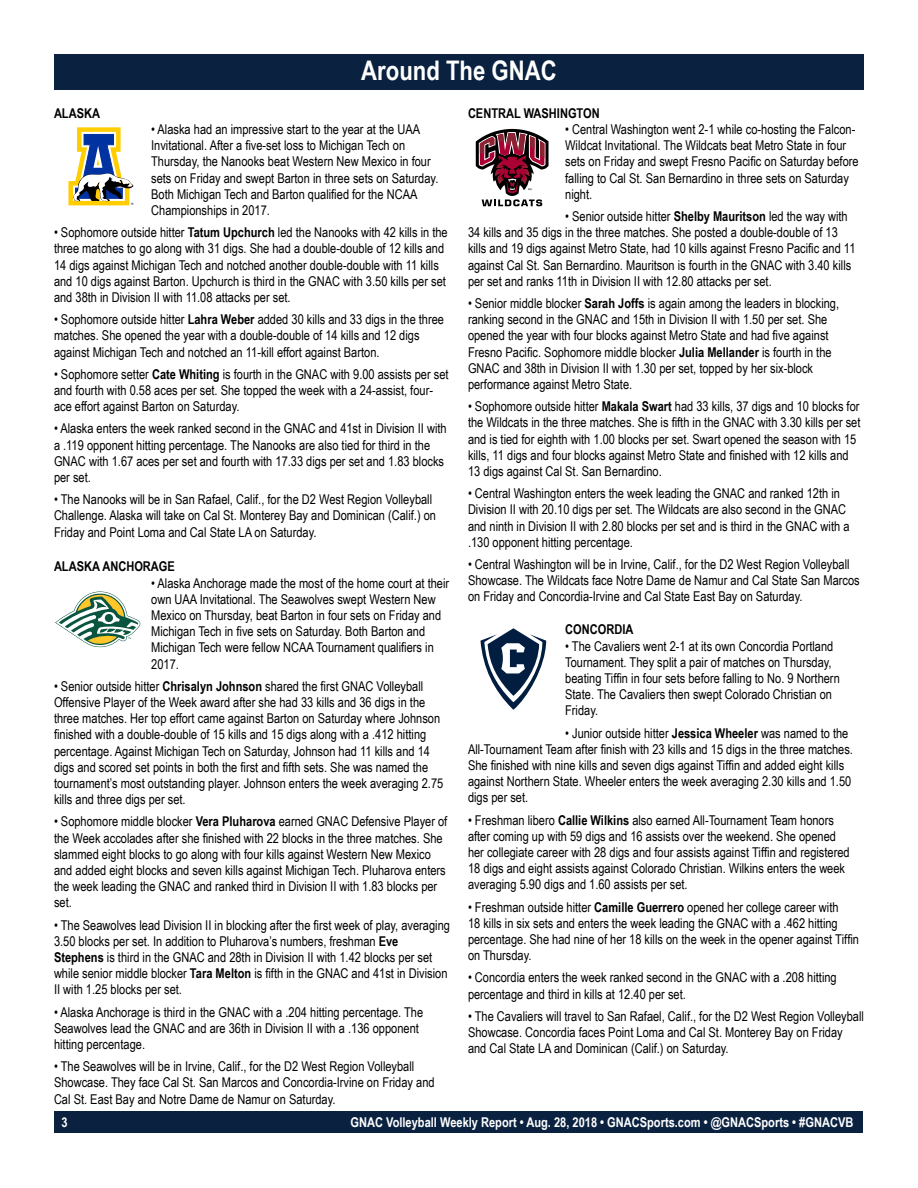
<style>
.page{position:relative;width:918px;height:1188px;background:#fff}
.page>*{position:absolute;margin:0;border:0;box-sizing:border-box;transform-origin:0 0}
.t1{font:700 27px "Arial Narrow";color:#fff}
.t2{font:13.5px/16.2px "Arial Narrow";color:#000}
.t3{font:700 13.5px "Arial Narrow";color:#fff}
.t4{font:700 13.5px "Arial Narrow";color:#000}
.t5{font:3.3px "Helvetica";color:#000}
.s1{font-weight:700}
</style>
<div class="page">
<div style="left:55px;top:1111px;width:808px;height:22px;background:#0a2240"></div>
<div style="left:54px;top:54px;width:810px;height:36px;background:#0a2240"></div>
<svg style="left:55px;top:592px;width:86px;height:55px"></svg>
<div style="left:105px;top:614px;width:8px;height:8px;background:#095540;border-radius:50%"></div>
<svg style="left:475px;top:128px;width:74px;height:78px"></svg>
<svg style="left:480px;top:628px;width:66px;height:82px"></svg>
<svg style="left:68px;top:127px;width:65px;height:78px"></svg>
<h1 class="t1" style="left:361px;top:50px;width:197px">Around The GNAC</h1>
<p class="t4" style="left:54px;top:103px;width:48px">ALASKA</p>
<p class="t2" style="left:151px;top:121px;width:289px">• Alaska had an impressive start to the year at the UAA Invitational. After a five-set loss to Michigan Tech on Thursday, the Nanooks beat Western New Mexico in four sets on Friday and swept Barton in three sets on Saturday.<br>Both Michigan Tech and Barton qualified for the NCAA Championships in 2017.</p>
<p class="t2" style="left:54px;top:224px;width:395px">• Sophomore outside hitter <span class="s1">Tatum Upchurch</span> led the Nanooks with 42 kills in the three matches to go along with 31 digs. She had a double-double of 12 kills and 14 digs against Michigan Tech and notched another double-double with 11 kills and 10 digs against Barton. Upchurch is third in the GNAC with 3.50 kills per set and 38th in Division II with 11.08 attacks per set.</p>
<p class="t2" style="left:54px;top:311px;width:392px">• Sophomore outside hitter <span class="s1">Lahra Weber</span> added 30 kills and 33 digs in the three matches. She opened the year with a double-double of 14 kills and 12 digs against Michigan Tech and notched an 11-kill effort against Barton.</p>
<p class="t2" style="left:54px;top:365px;width:396px">• Sophomore setter <span class="s1">Cate Whiting</span> is fourth in the GNAC with 9.00 assists per set and fourth with 0.58 aces per set. She topped the week with a 24-assist, four&shy;ace effort against Barton on Saturday.</p>
<p class="t2" style="left:54px;top:420px;width:394px">• Alaska enters the week ranked second in the GNAC and 41st in Division II with a .119 opponent hitting percentage. The Nanooks are also tied for third in the GNAC with 1.67 aces per set and fourth with 17.33 digs per set and 1.83 blocks per set.</p>
<p class="t2" style="left:54px;top:491px;width:384px">• The Nanooks will be in San Rafael, Calif., for the D2 West Region Volleyball<br>Challenge. Alaska will take on Cal St. Monterey Bay and Dominican (Calif.) on<br>Friday and Point Loma and Cal State LA on Saturday.</p>
<p class="t5" style="left:131px;top:202px;width:4px">®</p>
<p class="t4" style="left:54px;top:556px;width:122px">ALASKA ANCHORAGE</p>
<p class="t2" style="left:151px;top:574px;width:300px">• Alaska Anchorage made the most of the home court at their own UAA Invitational. The Seawolves swept Western New Mexico on Thursday, beat Barton in four sets on Friday and Michigan Tech in five sets on Saturday. Both Barton and Michigan Tech were fellow NCAA Tournament qualifiers in 2017.</p>
<p class="t2" style="left:54px;top:677px;width:391px">• Senior outside hitter <span class="s1">Chrisalyn Johnson</span> shared the first GNAC Volleyball Offensive Player of the Week award after she had 33 kills and 36 digs in the three matches. Her top effort came against Barton on Saturday where Johnson finished with a double-double of 15 kills and 15 digs along with a .412 hitting percentage. Against Michigan Tech on Saturday, Johnson had 11 kills and 14 digs and scored set points in both the first and fifth sets. She was named the tournament’s most outstanding player. Johnson enters the week averaging 2.75 kills and three digs per set.</p>
<p class="t2" style="left:54px;top:813px;width:395px">• Sophomore middle blocker <span class="s1">Vera Pluharova</span> earned GNAC Defensive Player of the Week accolades after she finished with 22 blocks in the three matches. She slammed eight blocks to go along with four kills against Western New Mexico and added eight blocks and seven kills against Michigan Tech. Pluharova enters the week leading the GNAC and ranked third in Division II with 1.83 blocks per set.</p>
<p class="t2" style="left:54px;top:916px;width:398px">• The Seawolves lead Division II in blocking after the first week of play, averaging 3.50 blocks per set. In addition to Pluharova’s numbers, freshman <span class="s1">Eve Stephens</span> is third in the GNAC and 28th in Division II with 1.42 blocks per set while senior middle blocker <span class="s1">Tara Melton</span> is fifth in the GNAC and 41st in Division II with 1.25 blocks per set.</p>
<p class="t2" style="left:54px;top:1003px;width:371px">• Alaska Anchorage is third in the GNAC with a .204 hitting percentage. The<br>Seawolves lead the GNAC and are 36th in Division II with a .136 opponent hitting percentage.</p>
<p class="t2" style="left:54px;top:1058px;width:382px">• The Seawolves will be in Irvine, Calif., for the D2 West Region Volleyball<br>Showcase. They face Cal St. San Marcos and Concordia-Irvine on Friday and<br>Cal St. East Bay and Notre Dame de Namur on Saturday.</p>
<p class="t4" style="left:468px;top:103px;width:133px">CENTRAL WASHINGTON</p>
<p class="t2" style="left:565px;top:121px;width:295px">• Central Washington went 2-1 while co-hosting the Falcon-Wildcat Invitational. The Wildcats beat Metro State in four sets on Friday and swept Fresno Pacific on Saturday before falling to Cal St. San Bernardino in three sets on Saturday night.</p>
<p class="t2" style="left:468px;top:208px;width:389px;text-indent:97px">• Senior outside hitter <span class="s1">Shelby Mauritson</span> led the way with 34 kills and 35 digs in the three matches. She posted a double-double of 13 kills and 19 digs against Metro State, had 10 kills against Fresno Pacific and 11 against Cal St. San Bernardino. Mauritson is fourth in the GNAC with 3.40 kills per set and ranks 11th in Division II with 12.80 attacks per set.</p>
<p class="t2" style="left:468px;top:295px;width:373px">• Senior middle blocker <span class="s1">Sarah Joffs</span> is again among the leaders in blocking, ranking second in the GNAC and 15th in Division II with 1.50 per set. She opened the year with four blocks against Metro State and had five against Fresno Pacific. Sophomore middle blocker <span class="s1">Julia Mellander</span> is fourth in the GNAC and 38th in Division II with 1.30 per set, topped by her six-block performance against Metro State.</p>
<p class="t2" style="left:468px;top:398px;width:394px">• Sophomore outside hitter <span class="s1">Makala Swart</span> had 33 kills, 37 digs and 10 blocks for the Wildcats in the three matches. She is fifth in the GNAC with 3.30 kills per set and is tied for eighth with 1.00 blocks per set. Swart opened the season with 15 kills, 11 digs and four blocks against Metro State and finished with 12 kills and 13 digs against Cal St. San Bernardino.</p>
<p class="t2" style="left:468px;top:485px;width:383px">• Central Washington enters the week leading the GNAC and ranked 12th in Division II with 20.10 digs per set. The Wildcats are also second in the GNAC and ninth in Division II with 2.80 blocks per set and is third in the GNAC with a .130 opponent hitting percentage.</p>
<p class="t2" style="left:468px;top:556px;width:393px">• Central Washington will be in Irvine, Calif., for the D2 West Region Volleyball<br>Showcase. The Wildcats face Notre Dame de Namur and Cal State San Marcos on Friday and Concordia-Irvine and Cal State East Bay on Saturday.</p>
<p class="t4" style="left:565px;top:619px;width:70px">CONCORDIA</p>
<p class="t2" style="left:565px;top:637px;width:276px">• The Cavaliers went 2-1 at its own Concordia Portland Tournament. They split a pair of matches on Thursday, beating Tiffin in four sets before falling to No. 9 Northern State. The Cavaliers then swept Colorado Christian on Friday.</p>
<p class="t2" style="left:468px;top:724px;width:387px;text-indent:97px">• Junior outside hitter <span class="s1">Jessica Wheeler</span> was named to the All-Tournament Team after finish with 23 kills and 15 digs in the three matches.<br>She finished with nine kills and seven digs against Tiffin and added eight kills against Northern State. Wheeler enters the week averaging 2.30 kills and 1.50 digs per set.</p>
<p class="t2" style="left:468px;top:811px;width:383px">• Freshman libero <span class="s1">Callie Wilkins</span> also earned All-Tournament Team honors after coming up with 59 digs and 16 assists over the weekend. She opened her collegiate career with 28 digs and four assists against Tiffin and registered 18 digs and eight assists against Colorado Christian. Wilkins enters the week averaging 5.90 digs and 1.60 assists per set.</p>
<p class="t2" style="left:468px;top:898px;width:393px">• Freshman outside hitter <span class="s1">Camille Guerrero</span> opened her college career with<br>18 kills in six sets and enters the week leading the GNAC with a .462 hitting percentage. She had nine of her 18 kills on the week in the opener against Tiffin on Thursday.</p>
<p class="t2" style="left:468px;top:969px;width:370px">• Concordia enters the week ranked second in the GNAC with a .208 hitting percentage and third in kills at 12.40 per set.</p>
<p class="t2" style="left:468px;top:1007px;width:398px">• The Cavaliers will travel to San Rafael, Calif., for the D2 West Region Volleyball<br>Showcase. Concordia faces Point Loma and Cal St. Monterey Bay on Friday and Cal State LA and Dominican (Calif.) on Saturday.</p>
<p class="t3" style="left:61px;top:1112px;width:8px">3</p>
<p class="t3" style="left:351px;top:1112px;width:504px">GNAC Volleyball Weekly Report • Aug. 28, 2018 • GNACSports.com • @GNACSports • #GNACVB</p>
</div>
